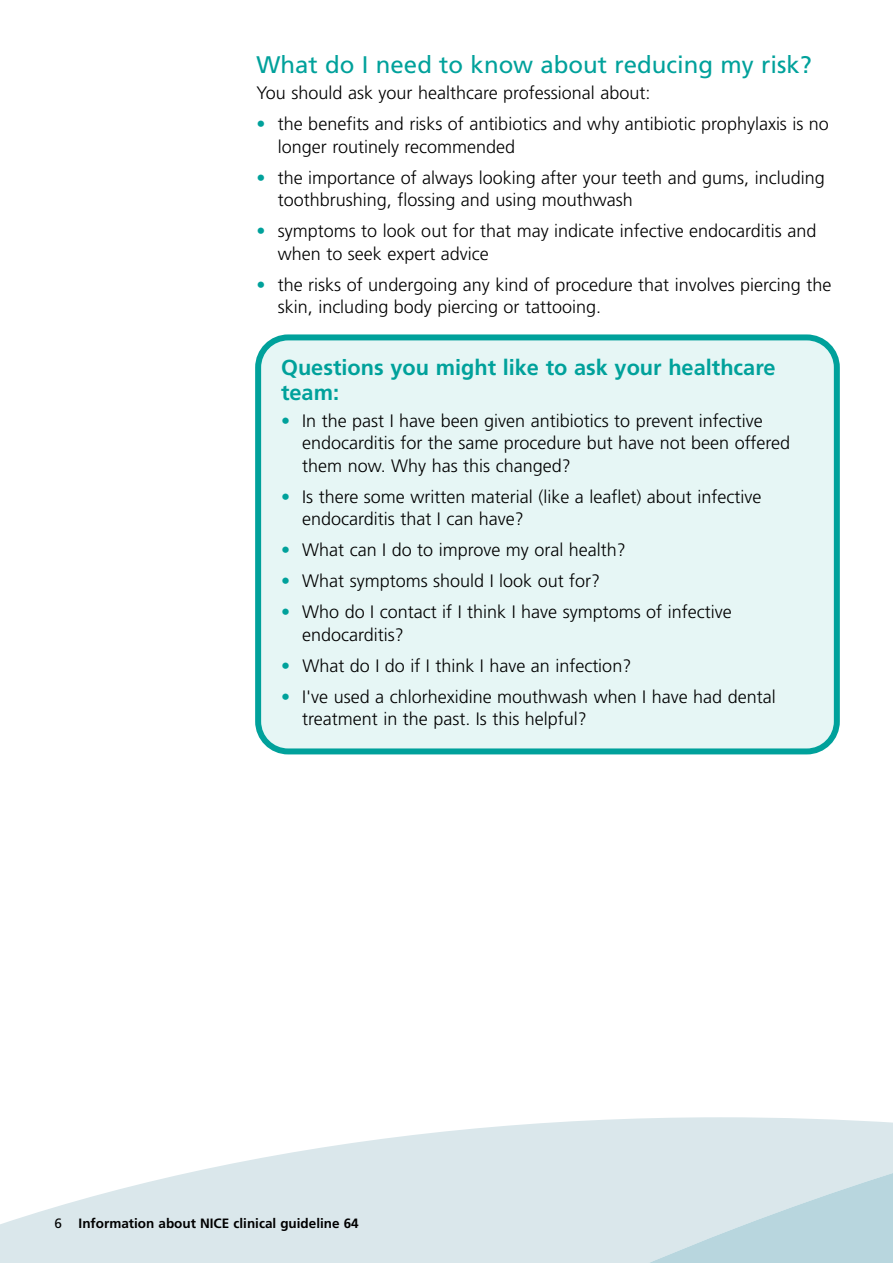
<style>
.page{position:relative;width:893px;height:1263px;background:#fff}
.page>*{position:absolute;margin:0;border:0;box-sizing:border-box;transform-origin:0 0}
.t1{font:24px "Frutiger";color:#00a19b}
.t2{font:700 21.75px/24.8px "Frutiger";color:#00a19b}
.t3{font:300 18px/22.5px "Frutiger";color:#000}
.t4{font:700 13.5px "Frutiger";color:#000}
.s1{color:#00a19b}
.s2{font-weight:400}
</style>
<div class="page">
<svg style="left:424px;top:1117px;width:469px;height:17px;fill:#dae7eb"></svg>
<svg style="left:0;top:1134px;width:893px;height:129px;background:#dbe8ec"></svg>
<div style="left:255px;top:334px;width:585px;height:420px;background:#e6f6f5"></div>
<h1 class="t1" style="left:257px;top:55px;width:557px">What do I need to know about reducing my risk?</h1>
<p class="t3" style="left:257px;top:83px;width:395px">You should ask your healthcare professional about:</p>
<p class="t3" style="left:278px;top:114px;width:553px;text-indent:-21px"><span class="s1">•</span> the benefits and risks of antibiotics and why antibiotic prophylaxis is no longer routinely recommended</p>
<p class="t3" style="left:278px;top:168px;width:548px;text-indent:-21px"><span class="s1">•</span> the importance of always looking after your teeth and gums, including toothbrushing, flossing and using mouthwash</p>
<p class="t3" style="left:278px;top:221px;width:540px;text-indent:-21px"><span class="s1">•</span> symptoms to look out for that may indicate infective endocarditis and when to seek expert advice</p>
<p class="t3" style="left:278px;top:275px;width:555px;text-indent:-21px"><span class="s1">•</span> the risks of undergoing any kind of procedure that involves piercing the skin, including body piercing or tattooing.</p>
<p class="t2" style="left:281px;top:357px;width:496px">Questions you might like to ask your healthcare team:</p>
<p class="t3" style="left:302px;top:411px;width:489px;text-indent:-21px"><span class="s1">•</span> In the past I have been given antibiotics to prevent infective endocarditis for the same procedure but have not been offered them now. Why has this changed?</p>
<p class="t3" style="left:302px;top:487px;width:461px;text-indent:-21px"><span class="s1">•</span> Is there some written material (like a leaflet) about infective endocarditis that I can have?</p>
<p class="t3" style="left:281px;top:540px;width:346px"><span class="s1">•</span> What can I do to improve my oral health?</p>
<p class="t3" style="left:281px;top:571px;width:321px"><span class="s1">•</span> What symptoms should I look out for?</p>
<p class="t3" style="left:302px;top:602px;width:431px;text-indent:-21px"><span class="s1">•</span> Who do I contact if I think I have symptoms of infective endocarditis?</p>
<p class="t3" style="left:281px;top:656px;width:352px"><span class="s1">•</span> What do I do if I think I have an infection?</p>
<p class="t3" style="left:302px;top:687px;width:475px;text-indent:-21px"><span class="s1">•</span> I've used a chlorhexidine mouthwash when I have had dental treatment in the past. Is this helpful?</p>
<p class="t4" style="left:55px;top:1218px;width:306px"><span class="s2">6</span> Information about NICE clinical guideline 64</p>
</div>
